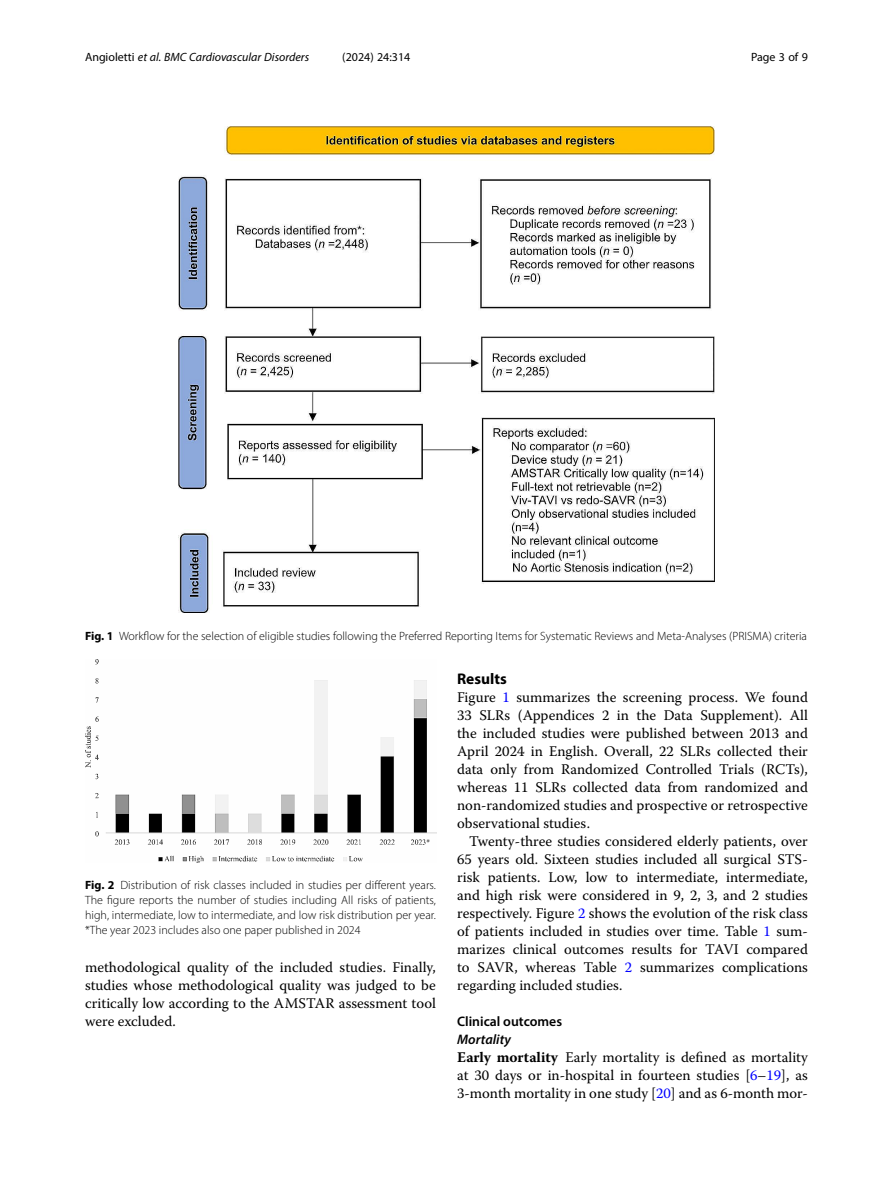
<style>
.page{position:relative;width:893px;height:1191px;background:#fff}
.page>*{position:absolute;margin:0;border:0;box-sizing:border-box;transform-origin:0 0}
.Head_1{font:700 15.45px "Myriad Pro";color:#000}
.Body_Text{font:14.7px/18px "Warnock Pro";color:#000;text-align:justify}
.Body_Text_Indent{font:14.7px/18px "Warnock Pro";color:#000;text-align:justify}
.Head_4_after_3{font:14.7px/18px "Warnock Pro";color:#000;text-align:justify}
.Head_2{font:600 13.8px "Myriad Pro";color:#000}
.Head_3_after_2{font:italic 600 13.8px "Myriad Pro";color:#000}
.Figure_Caption{font:300 12px/15px "Myriad Pro";color:#000;text-align:justify}
.t1{font:italic 12px "Myriad Pro";color:#000}
.t2{font:12px "Myriad Pro";color:#000}
.s1{font-style:normal}
.s2{font-weight:700}
.s3{color:#00f}
</style>
<div class="page">
<img style="left:85px;top:659px;width:351px;height:203px">
<img style="left:178px;top:126px;width:536px;height:487px">
<p class="t1" style="left:85px;top:50px;width:226px"><span class="s1">Angioletti</span> et al. BMC Cardiovascular Disorders</p>
<p class="t2" style="left:342px;top:50px;width:70px">(2024) 24:314</p>
<p class="t2" style="left:751px;top:50px;width:58px">Page 3 of 9</p>
<p class="Figure_Caption" style="left:85px;top:628px;width:723px"><span class="s2">Fig. 1</span> Workflow for the selection of eligible studies following the Preferred Reporting Items for Systematic Reviews and Meta-Analyses (PRISMA) criteria</p>
<p class="Figure_Caption" style="left:85px;top:877px;width:352px"><span class="s2">Fig. 2</span> Distribution of risk classes included in studies per different years.<br>The figure reports the number of studies including All risks of patients, high, intermediate, low to intermediate, and low risk distribution per year. *The year 2023 includes also one paper published in 2024</p>
<p class="Body_Text" style="left:85px;top:958px;width:352px">methodological quality of the included studies. Finally, studies whose methodological quality was judged to be critically low according to the AMSTAR assessment tool were excluded.</p>
<p class="Head_1" style="left:457px;top:669px;width:51px">Results</p>
<p class="Body_Text" style="left:457px;top:688px;width:352px">Figure <span class="s3">1</span> summarizes the screening process. We found 33 SLRs (Appendices 2 in the Data Supplement). All the included studies were published between 2013 and April 2024 in English. Overall, 22 SLRs collected their data only from Randomized Controlled Trials (RCTs), whereas 11 SLRs collected data from randomized and non-randomized studies and prospective or retrospective observational studies.</p>
<p class="Body_Text_Indent" style="left:457px;top:832px;width:352px;text-indent:12px">Twenty-three studies considered elderly patients, over 65 years old. Sixteen studies included all surgical STS&shy;risk patients. Low, low to intermediate, intermediate, and high risk were considered in 9, 2, 3, and 2 studies respectively. Figure <span class="s3">2</span> shows the evolution of the risk class of patients included in studies over time. Table <span class="s3">1</span> sum&shy;marizes clinical outcomes results for TAVI compared to SAVR, whereas Table <span class="s3">2</span> summarizes complications regarding included studies.</p>
<p class="Head_2" style="left:457px;top:1013px;width:107px">Clinical outcomes</p>
<p class="Head_3_after_2" style="left:457px;top:1031px;width:55px">Mortality</p>
<p class="Head_4_after_3" style="left:457px;top:1048px;width:352px"><span class="s2">Early mortality</span> Early mortality is defined as mortality at 30 days or in-hospital in fourteen studies [<span class="s3">6</span>–<span class="s3">19</span>], as 3-month mortality in one study [<span class="s3">20</span>] and as 6-month mor-</p>
</div>
